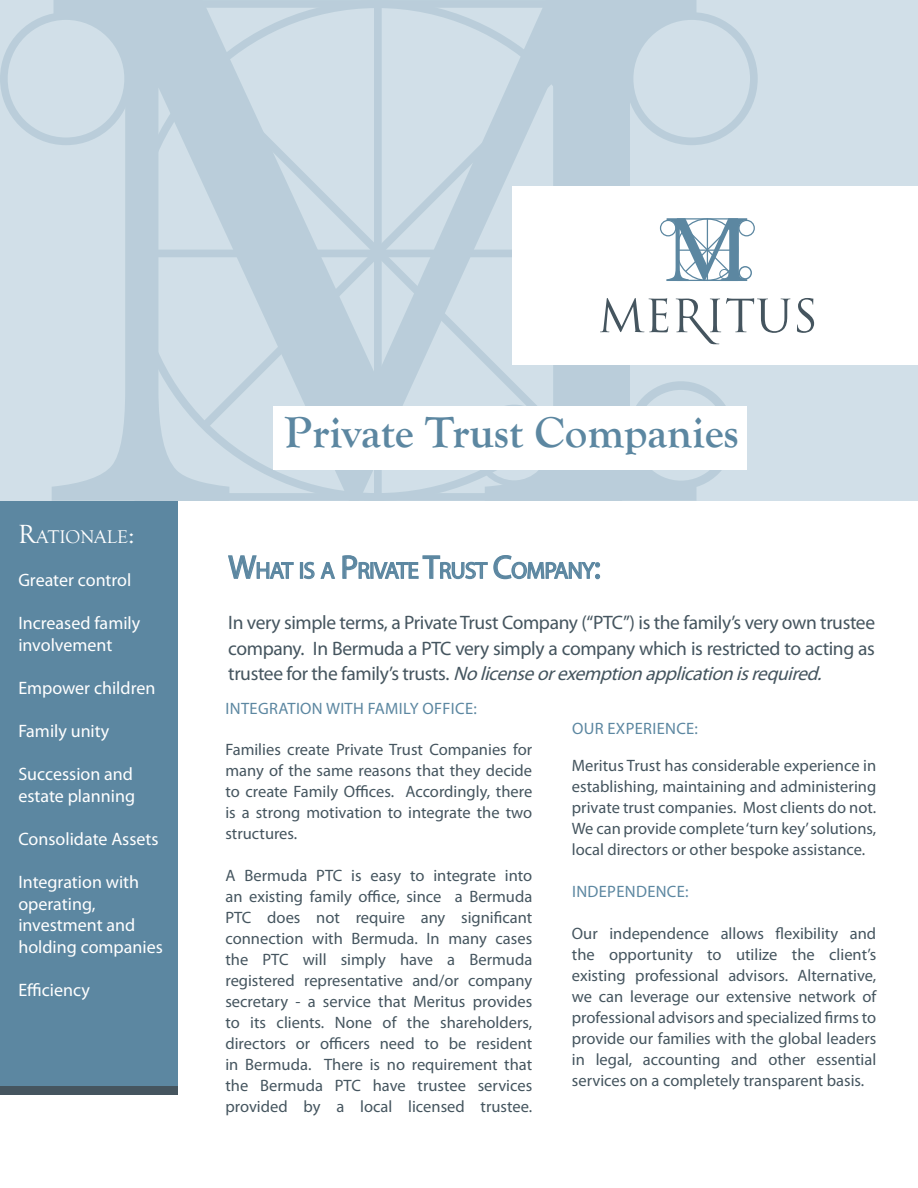
<style>
.page{position:relative;width:918px;height:1188px;background:#fff}
.page>*{position:absolute;margin:0;border:0;box-sizing:border-box;transform-origin:0 0}
.t1{font:700 45px "Goudy Old Style T";color:#5c87a1}
.t2{font:23.1px "Myriad Pro";letter-spacing:-.03em;color:#5c87a1}
.t3{font:19.5px/25.5px "Myriad Pro";letter-spacing:-.02em;color:#45555f;text-align:justify}
.t4{font:18.9px "Goudy Old Style T";color:#fff}
.t5{font:18px/21.6px "Myriad Pro";color:#fff}
.t6{font:16.5px/21px "Myriad Pro";color:#45555f;text-align:justify}
.t7{font:16.5px "Myriad Pro";letter-spacing:.02em;color:#5c87a1}
.s1{font-size:27px}
.s2{font-size:33px}
.s3{font-style:italic}
</style>
<div class="page">
<div style="left:0;top:0;width:918px;height:501px;background:#d1dfe8"></div>
<svg style="left:228px;top:555px;width:66px;height:24px"></svg>
<div style="left:300px;top:562px;width:3px;height:17px;border:1px solid #5c87a1"></div>
<svg style="left:303px;top:561px;width:32px;height:19px"></svg>
<svg style="left:342px;top:555px;width:258px;height:25px"></svg>
<div style="left:0;top:501px;width:177px;height:593px;background:#5c87a1"></div>
<div style="left:0;top:1086px;width:177px;height:8px;background:#45555f"></div>
<svg style="left:52px;top:0;width:645px;height:501px"></svg>
<svg style="left:131px;top:1px;width:496px;height:501px"></svg>
<div style="left:626px;top:12px;width:132px;height:133px;border:8px solid #5c87a1;border-radius:50%"></div>
<div style="left:0;top:12px;width:132px;height:133px;border:8px solid #5c87a1;border-radius:50%"></div>
<div style="left:627px;top:381px;width:108px;height:108px;border:9px solid #5c87a1;border-radius:50%"></div>
<div style="left:474px;top:405px;width:81px;height:81px;border:6px solid #5c87a1;border-radius:50%"></div>
<div style="left:374px;top:1px;width:8px;height:496px;background:#bacdda"></div>
<div style="left:133px;top:250px;width:488px;height:7px;background:#bacdda"></div>
<svg style="left:195px;top:57px;width:378px;height:378px"></svg>
<hr style="left:53px;top:0;width:643px;height:1px;background:#5c87a1">
<div style="left:512px;top:186px;width:406px;height:178px;background:#fff"></div>
<svg style="left:600px;top:298px;width:68px;height:34px"></svg>
<svg style="left:676px;top:298px;width:114px;height:46px"></svg>
<svg style="left:797px;top:298px;width:17px;height:35px"></svg>
<div style="left:738px;top:220px;width:17px;height:16px;border:1px solid #5c87a1;border-radius:50%"></div>
<div style="left:660px;top:220px;width:16px;height:16px;border:1px solid #5c87a1;border-radius:50%"></div>
<div style="left:739px;top:266px;width:13px;height:14px;border:1px solid #5c87a1;border-radius:50%"></div>
<svg style="left:666px;top:218px;width:81px;height:63px"></svg>
<div style="left:273px;top:406px;width:474px;height:64px;background:#fff"></div>
<p class="t4" style="left:18px;top:526px;width:118px"><span class="s1">R</span>ATIONALE<span class="s1">:</span></p>
<p class="t5" style="left:18px;top:569px;width:115px">Greater control</p>
<p class="t5" style="left:18px;top:612px;width:123px">Increased family involvement</p>
<p class="t5" style="left:18px;top:677px;width:139px">Empower children</p>
<p class="t5" style="left:18px;top:720px;width:93px">Family unity</p>
<p class="t5" style="left:18px;top:763px;width:118px">Succession and estate planning</p>
<p class="t5" style="left:18px;top:828px;width:142px">Consolidate Assets</p>
<p class="t5" style="left:18px;top:871px;width:146px">Integration with operating, investment and holding companies</p>
<p class="t5" style="left:18px;top:979px;width:73px">Efficiency</p>
<h1 class="t1" style="left:285px;top:407px;width:456px">Private Trust Companies</h1>
<h2 class="t2" style="left:228px;top:556px;width:374px"><span class="s2">W</span>HAT IS A <span class="s2">P</span>RIVATE <span class="s2">T</span>RUST <span class="s2">C</span>OMPANY<span class="s2">:</span></h2>
<p class="t3" style="left:228px;top:610px;width:648px">In very simple terms, a Private Trust Company (“PTC”) is the family’s very own trustee company. In Bermuda a PTC very simply a company which is restricted to acting as t r u s t e e fo r t h e fa m i l y ’s t r u s t s . <span class="s3">Nolicenseorexemptionapplicationisrequired.</span></p>
<p class="t7" style="left:226px;top:699px;width:253px">Integration with family office:</p>
<p class="t6" style="left:225px;top:739px;width:308px">Families create Private Trust Companies for many of the same reasons that they decide to create Family Offices. Accordingly, there is a strong motivation to integrate the two structures.</p>
<p class="t6" style="left:225px;top:865px;width:308px">A Bermuda PTC is easy to integrate into an existing family office, since a Bermuda PTC does not require any significant connection with Bermuda. In many cases the PTC will simply have a Bermuda registered representative and/or company secretary - a service that Meritus provides to its clients. None of the shareholders, directors or officers need to be resident in Bermuda. There is no requirement that the Bermuda PTC have trustee services provided by a local licensed trustee.</p>
<p class="t7" style="left:572px;top:718px;width:127px">Our Experience:</p>
<p class="t6" style="left:572px;top:755px;width:306px">Meritus Trust has considerable experience in establishing, maintaining and administering private trust companies. Most clients do not.<br>We can provide complete ‘turn key’ solutions, local directors or other bespoke assistance.</p>
<p class="t7" style="left:572px;top:882px;width:118px">Independence:</p>
<p class="t6" style="left:572px;top:923px;width:307px">Our independence allows flexibility and the opportunity to utilize the client’s existing professional advisors. Alternative, we can leverage our extensive network of professional advisors and specialized firms to provide our families with the global leaders in legal, accounting and other essential services on a completely transparent basis.</p>
</div>
